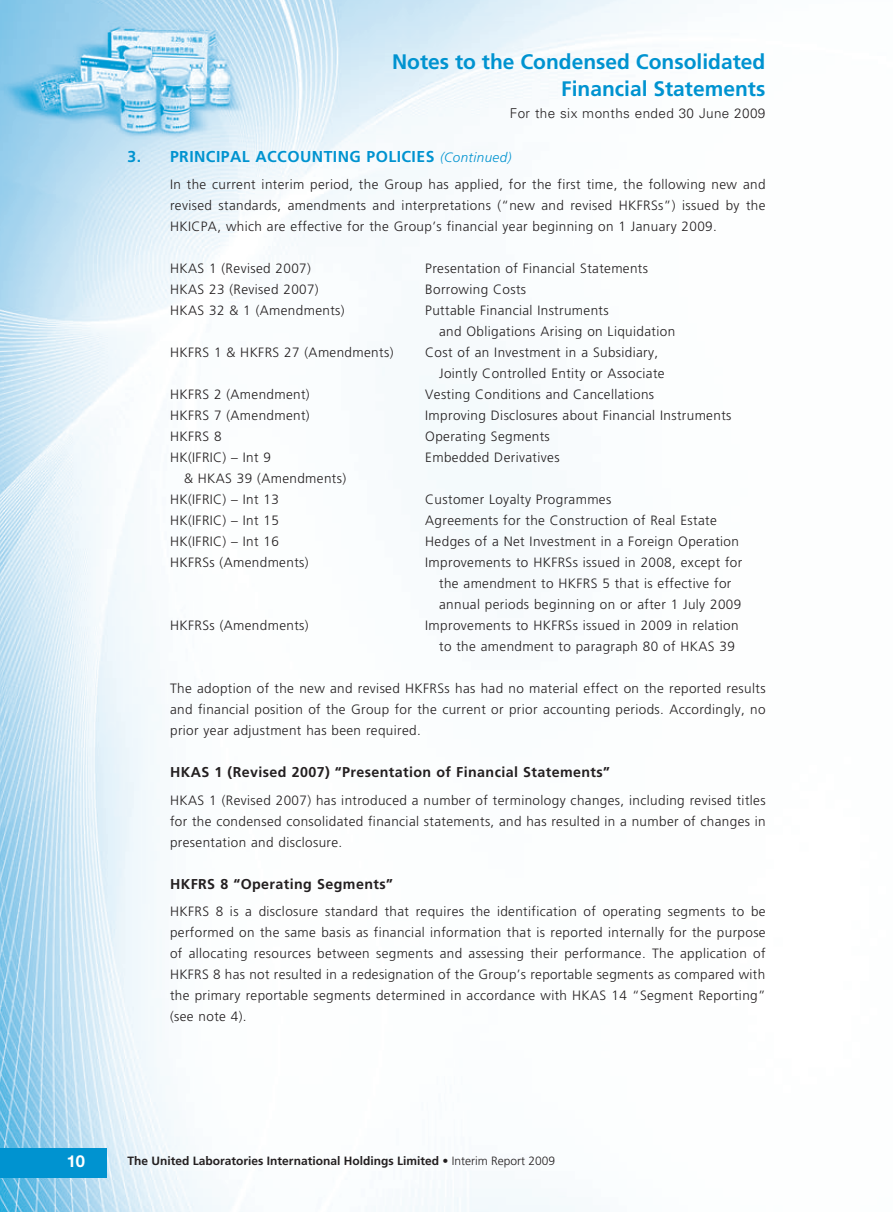
<style>
.page{position:relative;width:893px;height:1212px;background:#fff}
.page>*{position:absolute;margin:0;border:0;box-sizing:border-box;transform-origin:0 0}
.t1{font:700 21px/27px "Frutiger LT Std";color:#0093d0;text-align:right}
.t2{font:700 16.5px "Helvetica Neue LT Std";color:#fff}
.t3{font:700 15.75px "Frutiger LT Std";letter-spacing:.03em;color:#0093d0}
.t4{font:700 14.25px "Frutiger LT Std";letter-spacing:.03em;color:#231f20}
.t5{font:300 13.5px/21px "Frutiger LT Std";letter-spacing:.03em;color:#231f20;text-align:justify}
.t6{font:300 13.5px "Univers LT Std";letter-spacing:.03em;color:#231f20}
.t7{font:700 12px "Frutiger LT Std";color:#231f20}
.s1{font-weight:300;font-style:italic;font-size:13.5px}
.s2{font-weight:300}
</style>
<div class="page">
<img style="left:0;top:0;width:687px;height:1212px">
<div style="left:0;top:1148px;width:106px;height:30px;background:#0093d0"></div>
<h1 class="t1" style="left:392px;top:49px;width:375px">Notes to the Condensed Consolidated<br>Financial Statements</h1>
<p class="t6" style="left:510px;top:105px;width:257px">For the six months ended 30 June 2009</p>
<p class="t3" style="left:128px;top:147px;width:31px">3. PR</p>
<p class="t3" style="left:189px;top:147px;width:324px">INCIPAL ACCOUNTING PO LICIES <span class="s1">(Continued)</span></p>
<p class="t5" style="left:170px;top:174px;width:597px">In the current interim period, the Group has applied, for the first time, the following new and revised standards, amendments and interpretations (“new and revised HKFRSs”) issued by the HKICPA, which are effective for the Group’s financial year beginning on 1 January 2009.</p>
<p class="t5" style="left:170px;top:258px;width:142px">HKAS 1 (Revised 2007)</p>
<p class="t5" style="left:425px;top:258px;width:224px">Presentation of Financial Statements</p>
<p class="t5" style="left:170px;top:279px;width:150px">HKAS 23 (Revised 2007)</p>
<p class="t5" style="left:425px;top:279px;width:102px">Borrowing Costs</p>
<p class="t5" style="left:170px;top:300px;width:176px">HKAS 32 &amp; 1 (Amendments)</p>
<p class="t5" style="left:439px;top:300px;width:238px;text-indent:-14px">Puttable Financial Instruments<br>and Obligations Arising on Liquidation</p>
<p class="t5" style="left:170px;top:342px;width:225px">HKFRS 1 &amp; HKFRS 27 (Amendments)</p>
<p class="t5" style="left:439px;top:342px;width:227px;text-indent:-14px">Cost of an Investment in a Subsidiary,<br>Jointly Controlled Entity or Associate</p>
<p class="t5" style="left:170px;top:384px;width:141px">HKFRS 2 (Amendment)</p>
<p class="t5" style="left:425px;top:384px;width:230px">Vesting Conditions and Cancellations</p>
<p class="t5" style="left:170px;top:405px;width:141px">HKFRS 7 (Amendment)</p>
<p class="t5" style="left:425px;top:405px;width:308px">Improving Disclosures about Financial Instruments</p>
<p class="t5" style="left:170px;top:426px;width:53px">HKFRS 8</p>
<p class="t5" style="left:425px;top:426px;width:126px">Operating Segments</p>
<p class="t5" style="left:184px;top:447px;width:164px;text-indent:-14px">HK(IFRIC) – Int 9<br>&amp; HKAS 39 (Amendments)</p>
<p class="t5" style="left:425px;top:447px;width:136px">Embedded Derivatives</p>
<p class="t5" style="left:170px;top:489px;width:110px">HK(IFRIC) – Int 13</p>
<p class="t5" style="left:425px;top:489px;width:188px">Customer Loyalty Programmes</p>
<p class="t5" style="left:170px;top:510px;width:110px">HK(IFRIC) – Int 15</p>
<p class="t5" style="left:425px;top:510px;width:293px">Agreements for the Construction of Real Estate</p>
<p class="t5" style="left:170px;top:531px;width:110px">HK(IFRIC) – Int 16</p>
<p class="t5" style="left:425px;top:531px;width:315px">Hedges of a Net Investment in a Foreign Operation</p>
<p class="t5" style="left:170px;top:552px;width:140px">HKFRSs (Amendments)</p>
<p class="t5" style="left:439px;top:552px;width:305px;text-align:left;text-indent:-14px">Improvements to HKFRSs issued in 2008, except for the amendment to HKFRS 5 that is effective for annual periods beginning on or after 1 July 2009</p>
<p class="t5" style="left:170px;top:615px;width:140px">HKFRSs (Amendments)</p>
<p class="t5" style="left:425px;top:615px;width:315px;text-align:right">Improvements to HKFRSs issued in 2009 in relation to the amendment to paragraph 80 of HKAS 39</p>
<p class="t5" style="left:170px;top:678px;width:597px">The adoption of the new and revised HKFRSs has had no material effect on the reported results and financial position of the Group for the current or prior accounting periods. Accordingly, no prior year adjustment has been required.</p>
<p class="t4" style="left:170px;top:764px;width:441px">HKAS 1 (Revised 2007) “Presentation of Financial Statements”</p>
<p class="t5" style="left:170px;top:790px;width:597px">HKAS 1 (Revised 2007) has introduced a number of terminology changes, including revised titles for the condensed consolidated financial statements, and has resulted in a number of changes in presentation and disclosure.</p>
<p class="t4" style="left:170px;top:875px;width:224px">HKFRS 8 “Operating Segments”</p>
<p class="t5" style="left:170px;top:901px;width:597px">HKFRS 8 is a disclosure standard that requires the identification of operating segments to be performed on the same basis as financial information that is reported internally for the purpose of allocating resources between segments and assessing their performance. The application of HKFRS 8 has not resulted in a redesignation of the Group’s reportable segments as compared with the primary reportable segments determined in accordance with HKAS 14 “Segment Reporting” (see note 4).</p>
<p class="t2" style="left:67px;top:1151px;width:20px">10</p>
<p class="t7" style="left:128px;top:1153px;width:429px">The United Laboratories International Holdings Limited <span class="s2">• Interim Report 2009</span></p>
</div>
